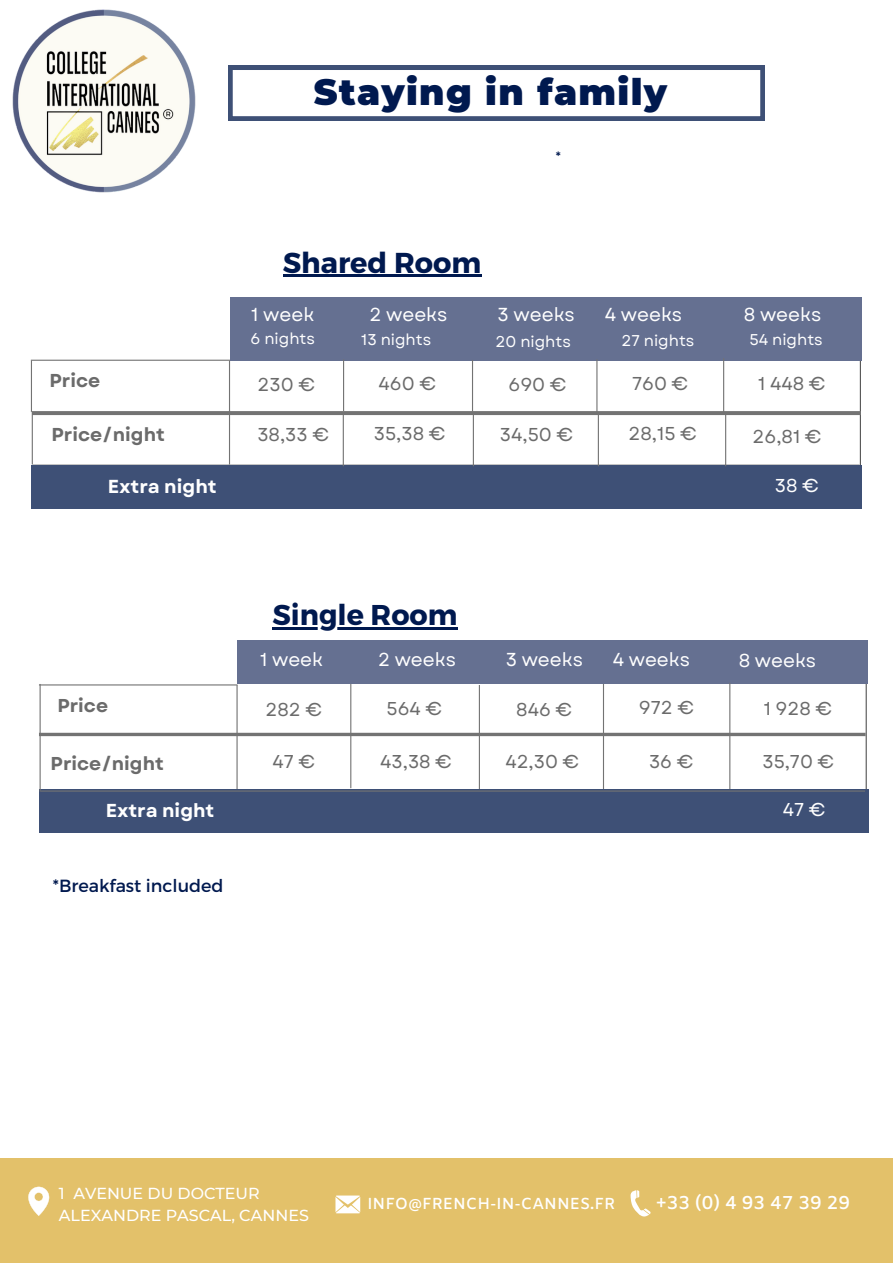
<style>
.page{position:relative;width:893px;height:1264px;background:#fff}
.page>*{position:absolute;margin:0;border:0;box-sizing:border-box;transform-origin:0 0}
.t1{font:900 36.15px "Montserrat";letter-spacing:.035em;color:#00194f}
.t2{font:700 28.8px "Montserrat";color:#00194f}
.t3{font:700 28.65px "Montserrat";color:#00194f}
.t4{font:18.75px "Garet";color:#fff}
.t5{font:700 18.75px "Garet";color:#fff}
.t6{font:18.6px "Garet";color:#6b6b6b}
.t7{font:700 18.6px "Garet";color:#6b6b6b}
.t8{font:600 18.6px "Amiko";color:#fff}
.t9{font:18.6px "Garet";color:#fff}
.t10{font:17.55px "Montserrat";color:#00194f}
.t11{font:600 16.05px "Amiko";color:#fff}
.t12{font:500 15.9px/21.1px "Montserrat";color:#fff}
.t13{font:15.6px "Garet";color:#fff}
.t14{font:14.55px "Montserrat";color:#00194f}
</style>
<div class="page">
<img style="left:12px;top:9px;width:184px;height:184px">
<hr style="left:31px;top:360px;width:1px;height:51px;background:#737373">
<hr style="left:859px;top:358px;width:1px;height:108px;background:#545454">
<div style="left:230px;top:297px;width:631px;height:63px;background:#657091"></div>
<hr style="left:31px;top:411px;width:829px;height:1px;background:#737373">
<hr style="left:31px;top:359px;width:199px;height:2px;background:#737373">
<hr style="left:229px;top:360px;width:1px;height:52px;background:#737373">
<hr style="left:343px;top:359px;width:1px;height:52px;background:#737373">
<hr style="left:472px;top:360px;width:1px;height:51px;background:#737373">
<hr style="left:596px;top:359px;width:1px;height:53px;background:#737373">
<hr style="left:723px;top:358px;width:1px;height:54px;background:#737373">
<hr style="left:32px;top:412px;width:828px;height:3px;background:#737373">
<hr style="left:33px;top:464px;width:826px;height:1px;background:#737373">
<div style="left:31px;top:465px;width:830px;height:44px;background:#3e5076"></div>
<hr style="left:229px;top:410px;width:1px;height:54px;background:#737373">
<hr style="left:343px;top:413px;width:1px;height:53px;background:#737373">
<hr style="left:473px;top:414px;width:1px;height:52px;background:#737373">
<hr style="left:597px;top:414px;width:2px;height:52px;background:#737373">
<hr style="left:725px;top:414px;width:1px;height:52px;background:#737373">
<hr style="left:32px;top:413px;width:1px;height:51px;background:#737373">
<hr style="left:283px;top:275px;width:198px;height:2px;background:#00194f">
<hr style="left:865px;top:669px;width:1px;height:122px;background:#545454">
<div style="left:237px;top:640px;width:630px;height:43px;background:#657091"></div>
<hr style="left:39px;top:684px;width:198px;height:1px;background:#737373">
<hr style="left:236px;top:685px;width:1px;height:104px;background:#737373">
<hr style="left:350px;top:684px;width:1px;height:104px;background:#737373">
<hr style="left:479px;top:685px;width:1px;height:104px;background:#737373">
<hr style="left:603px;top:684px;width:1px;height:105px;background:#737373">
<hr style="left:729px;top:682px;width:1px;height:107px;background:#737373">
<svg style="left:39px;top:732px;width:826px;height:4px;background:#8e8e8e"></svg>
<div style="left:39px;top:789px;width:829px;height:43px;background:#3e5076"></div>
<hr style="left:40px;top:684px;width:1px;height:107px;background:#737373">
<hr style="left:41px;top:790px;width:824px;height:1px;background:#737373">
<svg style="left:228px;top:66px;width:536px;height:55px"></svg>
<hr style="left:272px;top:627px;width:185px;height:2px;background:#00194f">
<div style="left:0;top:1157px;width:892px;height:105px;background:#e3c16a"></div>
<svg style="left:28px;top:1186px;width:22px;height:29px"></svg>
<svg style="left:335px;top:1195px;width:25px;height:18px"></svg>
<svg style="left:630px;top:1190px;width:20px;height:27px"></svg>
<h1 class="t1" style="left:314px;top:70px;width:355px">Staying in family</h1>
<h2 class="t2" style="left:283px;top:243px;width:200px">Shared Room</h2>
<p class="t14" style="left:555px;top:148px;width:7px">*</p>
<p class="t4" style="left:251px;top:300px;width:65px">1 week</p>
<p class="t4" style="left:369px;top:300px;width:80px">2 weeks</p>
<p class="t4" style="left:497px;top:300px;width:79px">3 weeks</p>
<p class="t4" style="left:604px;top:300px;width:79px">4 weeks</p>
<p class="t4" style="left:743px;top:300px;width:79px">8 weeks</p>
<p class="t13" style="left:250px;top:327px;width:66px">6 nights</p>
<p class="t13" style="left:361px;top:328px;width:71px">13 nights</p>
<p class="t13" style="left:495px;top:330px;width:77px">20 nights</p>
<p class="t13" style="left:621px;top:329px;width:74px">27 nights</p>
<p class="t13" style="left:749px;top:328px;width:75px">54 nights</p>
<p class="t7" style="left:49px;top:367px;width:52px">Price</p>
<p class="t6" style="left:257px;top:371px;width:59px">230 €</p>
<p class="t6" style="left:378px;top:370px;width:59px">460 €</p>
<p class="t6" style="left:508px;top:371px;width:60px">690 €</p>
<p class="t6" style="left:632px;top:370px;width:58px">760 €</p>
<p class="t6" style="left:758px;top:370px;width:69px">1 448 €</p>
<p class="t7" style="left:51px;top:421px;width:115px">Price/night</p>
<p class="t6" style="left:257px;top:421px;width:73px">38,33 €</p>
<p class="t6" style="left:374px;top:420px;width:73px">35,38 €</p>
<p class="t6" style="left:500px;top:421px;width:75px">34,50 €</p>
<p class="t6" style="left:628px;top:420px;width:70px">28,15 €</p>
<p class="t6" style="left:752px;top:423px;width:71px">26,81 €</p>
<p class="t5" style="left:108px;top:473px;width:110px">Extra night</p>
<p class="t9" style="left:774px;top:472px;width:46px">38 €</p>
<h3 class="t3" style="left:272px;top:596px;width:186px">Single Room</h3>
<p class="t4" style="left:260px;top:646px;width:64px">1 week</p>
<p class="t4" style="left:612px;top:646px;width:79px">4 weeks</p>
<p class="t4" style="left:378px;top:646px;width:79px">2 weeks</p>
<p class="t4" style="left:505px;top:646px;width:79px">3 weeks</p>
<p class="t6" style="left:386px;top:694px;width:57px">564 €</p>
<p class="t6" style="left:516px;top:696px;width:58px">846 €</p>
<p class="t4" style="left:738px;top:646px;width:79px">8 weeks</p>
<p class="t7" style="left:57px;top:692px;width:52px">Price</p>
<p class="t6" style="left:265px;top:696px;width:58px">282 €</p>
<p class="t6" style="left:639px;top:694px;width:57px">972 €</p>
<p class="t6" style="left:763px;top:694px;width:70px">1 928 €</p>
<p class="t7" style="left:51px;top:750px;width:115px">Price/night</p>
<p class="t6" style="left:762px;top:747px;width:74px">35,70 €</p>
<p class="t5" style="left:106px;top:796px;width:110px">Extra night</p>
<p class="t9" style="left:782px;top:796px;width:44px">47 €</p>
<p class="t6" style="left:272px;top:747px;width:44px">47 €</p>
<p class="t6" style="left:380px;top:747px;width:73px">43,38 €</p>
<p class="t6" style="left:505px;top:747px;width:76px">42,30 €</p>
<p class="t6" style="left:649px;top:747px;width:46px">36 €</p>
<p class="t10" style="left:53px;top:874px;width:172px">*Breakfast included</p>
<p class="t12" style="left:59px;top:1183px;width:251px">1 AVENUE DU DOCTEUR<br>ALEXANDRE PASCAL, CANNES</p>
<p class="t11" style="left:367px;top:1193px;width:249px">INFO@FRENCH-IN-CANNES.FR</p>
<p class="t8" style="left:655px;top:1192px;width:196px">+33 (0) 4 93 47 39 29</p>
</div>
